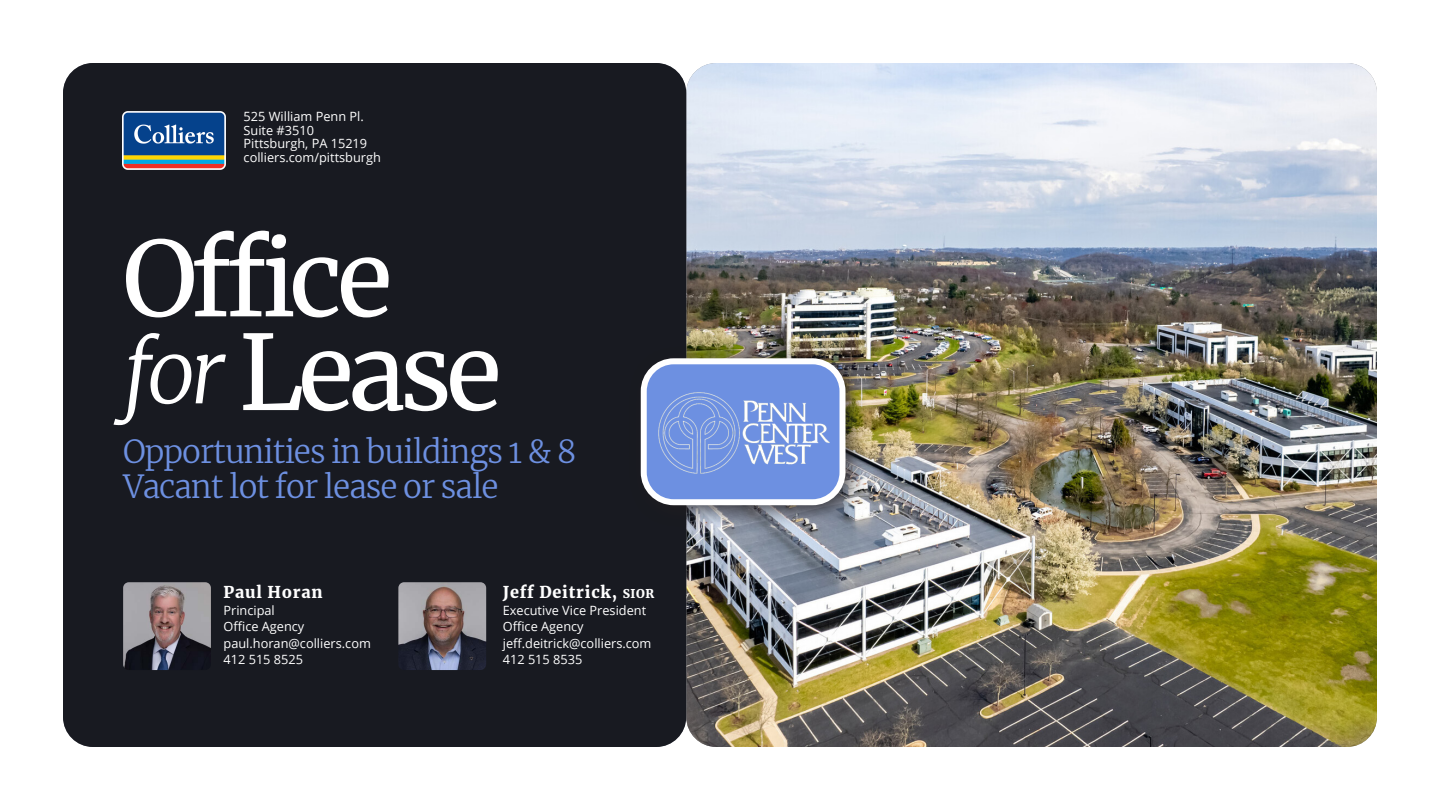
<style>
.page{position:relative;width:1440px;height:810px;background:#fff}
.page>*{position:absolute;margin:0;border:0;box-sizing:border-box;transform-origin:0 0}
.Cover_Title_Left{font:103.5px/93.8px "Merriweather";letter-spacing:-.06em;color:#fff}
.Title_01_Left{font:300 31.5px "Merriweather";letter-spacing:-.03em;color:#6d90e1}
._05_CompanyName_14_Cntr{font:900 16.12px "Merriweather";letter-spacing:.05em;color:#fff}
._05_CompanyName_14_Cntr-2{font:12.75px/16.5px "Open Sans";color:#fff}
.s1{font-weight:300;font-style:italic;font-size:86.25px}
.s2{font-size:12px}
</style>
<div class="page">
<img style="left:686px;top:63px;width:691px;height:684px">
<div style="left:63px;top:63px;width:623px;height:684px;background:#181a21;border-radius:30px"></div>
<div style="left:628px;top:346px;width:240px;height:182px;background:#231f20;opacity:.75"></div>
<div style="left:644px;top:361px;width:198px;height:141px;background:#6d90e1;border-radius:30px"></div>
<div style="left:641px;top:358px;width:204px;height:147px;border:6px solid #fff;border-radius:30px"></div>
<img style="left:398px;top:582px;width:88px;height:88px">
<img style="left:123px;top:582px;width:88px;height:88px">
<img style="left:658px;top:392px;width:171px;height:82px">
<img style="left:122px;top:111px;width:103px;height:59px">
<p class="_05_CompanyName_14_Cntr-2" style="left:244px;top:108px;width:122px">525 William Penn Pl.</p>
<p class="_05_CompanyName_14_Cntr-2" style="left:244px;top:121px;width:72px">Suite #3510</p>
<p class="_05_CompanyName_14_Cntr-2" style="left:244px;top:135px;width:125px">Pittsburgh, PA 15219</p>
<p class="_05_CompanyName_14_Cntr-2" style="left:244px;top:148px;width:139px">colliers.com/pittsburgh</p>
<p class="Cover_Title_Left" style="left:122px;top:229px;width:381px">Office <span class="s1">for</span> Lease</p>
<p class="Title_01_Left" style="left:123px;top:430px;width:455px">Opportunities in buildings 1 &amp; 8</p>
<p class="Title_01_Left" style="left:123px;top:465px;width:377px">Vacant lot for lease or sale</p>
<p class="_05_CompanyName_14_Cntr" style="left:224px;top:581px;width:101px">Paul Horan</p>
<p class="_05_CompanyName_14_Cntr-2" style="left:224px;top:601px;width:53px">Principal</p>
<p class="_05_CompanyName_14_Cntr-2" style="left:224px;top:618px;width:82px">Office Agency</p>
<p class="_05_CompanyName_14_Cntr-2" style="left:224px;top:634px;width:149px">paul.horan@colliers.com<br>412 515 8525</p>
<p class="_05_CompanyName_14_Cntr" style="left:503px;top:581px;width:153px">Jeff Deitrick, <span class="s2">SIOR</span></p>
<p class="_05_CompanyName_14_Cntr-2" style="left:503px;top:601px;width:145px">Executive Vice President</p>
<p class="_05_CompanyName_14_Cntr-2" style="left:503px;top:618px;width:82px">Office Agency</p>
<p class="_05_CompanyName_14_Cntr-2" style="left:503px;top:634px;width:150px">jeff.deitrick@colliers.com<br>412 515 8535</p>
</div>
